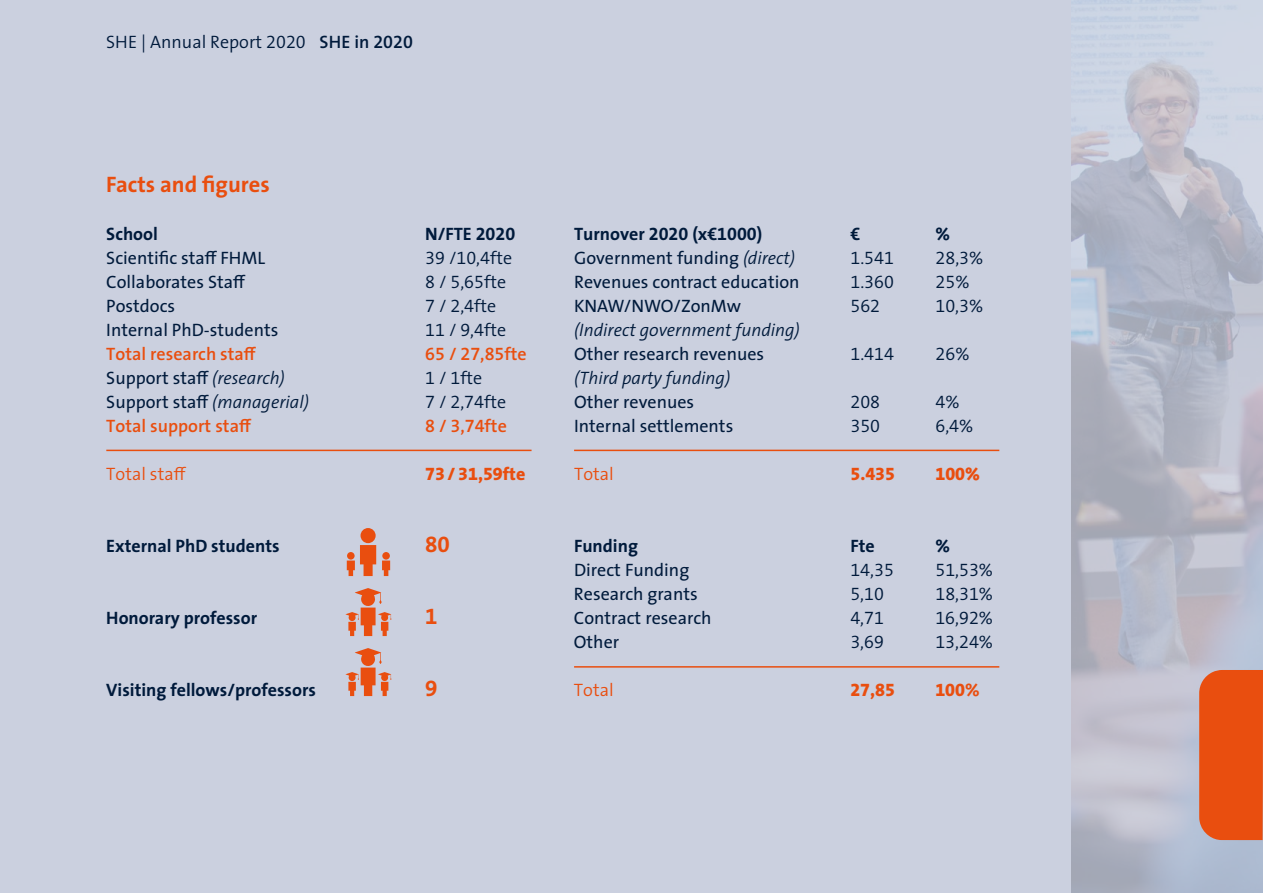
<style>
.page{position:relative;width:1263px;height:893px;background:#cbd0df}
.page>*{position:absolute;margin:0;border:0;box-sizing:border-box;transform-origin:0 0}
.t1{font:700 22.5px "The Sans";color:#e94e0f}
.t2{font:22.5px "The Sans Bold Expert";color:#e94e0f}
.t3{font:18px "The Sans";color:#001a3b}
.t4{font:18px "The Sans Semi Light Expert";color:#001a3b}
.t5{font:700 18px "The Sans";color:#001a3b}
.t6{font:italic 300 18px "The Sans";color:#001a3b}
.t7{font:600 18px "The Sans";color:#e94e0f}
.t8{font:18px "The Sans Extra Bold Expert";color:#e94e0f}
.t9{font:300 18px "The Sans";color:#001a3b}
.t10{font:18px "The Sans Semi Bold Expert";color:#e94e0f}
.t11{font:300 18px "The Sans";color:#e94e0f}
.t12{font:600 18px "The Sans";color:#001a3b}
.s1{font-family:"The Sans Semi Light Expert";font-weight:400}
.s2{font-family:"The Sans Semi Bold Expert";font-weight:400}
.s3{font-family:"The Sans Bold Expert";font-weight:400}
.s4{font-family:"The Sans";font-weight:300}
.s5{font-family:"The Sans";font-weight:600}
.s6{font-weight:300;font-style:italic}
.s7{font-family:"The Sans";font-weight:800}
.s8{font-family:"The Sans";font-weight:700}
</style>
<div class="page">
<img style="left:1071px;top:0;width:192px;height:893px">
<div style="left:1199px;top:670px;width:64px;height:170px;background:#e94e0f"></div>
<hr style="left:106px;top:450px;width:425px;height:1px;background:#e94e0f">
<hr style="left:574px;top:666px;width:425px;height:2px;background:#e94e0f">
<hr style="left:574px;top:450px;width:425px;height:1px;background:#e94e0f">
<svg style="left:345px;top:588px;width:46px;height:48px"></svg>
<svg style="left:347px;top:545px;width:29px;height:31px"></svg>
<div style="left:360px;top:528px;width:16px;height:15px;background:#e94e0f;border-radius:50%"></div>
<svg style="left:382px;top:561px;width:8px;height:15px"></svg>
<div style="left:382px;top:552px;width:8px;height:8px;background:#e94e0f;border-radius:50%"></div>
<svg style="left:345px;top:648px;width:46px;height:48px"></svg>
<p class="t9" style="left:106px;top:27px;width:201px">SHE | Annual Report <span class="s1">2020</span></p>
<p class="t12" style="left:320px;top:27px;width:95px">SHE in <span class="s2">2020</span></p>
<p class="t1" style="left:106px;top:166px;width:165px">Facts and figures</p>
<p class="t5" style="left:106px;top:219px;width:53px">School</p>
<p class="t5" style="left:425px;top:219px;width:91px">N/FTE <span class="s3">2020</span></p>
<p class="t3" style="left:106px;top:243px;width:160px">Scientific staff FHML</p>
<p class="t4" style="left:425px;top:243px;width:88px">39 <span class="s4">/</span>10,4<span class="s4">fte</span></p>
<p class="t3" style="left:106px;top:267px;width:141px">Collaborates Staff</p>
<p class="t4" style="left:425px;top:267px;width:82px">8 <span class="s4">/</span> 5,65<span class="s4">fte</span></p>
<p class="t3" style="left:106px;top:291px;width:70px">Postdocs</p>
<p class="t4" style="left:425px;top:291px;width:72px">7 <span class="s4">/</span> 2,4<span class="s4">fte</span></p>
<p class="t3" style="left:106px;top:315px;width:174px">Internal PhD-students</p>
<p class="t4" style="left:425px;top:315px;width:82px">11 <span class="s4">/</span> 9,4<span class="s4">fte</span></p>
<p class="t7" style="left:106px;top:339px;width:151px">Total research staff</p>
<p class="t10" style="left:425px;top:339px;width:103px">65 <span class="s5">/</span> 27,85<span class="s5">fte</span></p>
<p class="t3" style="left:106px;top:363px;width:180px">Support staff <span class="s6">(research)</span></p>
<p class="t9" style="left:425px;top:363px;width:59px"><span class="s1">1</span> / <span class="s1">1</span>fte</p>
<p class="t3" style="left:106px;top:387px;width:204px">Support staff <span class="s6">(managerial)</span></p>
<p class="t4" style="left:425px;top:387px;width:82px">7 <span class="s4">/</span> 2,74<span class="s4">fte</span></p>
<p class="t7" style="left:106px;top:411px;width:147px">Total support staff</p>
<p class="t10" style="left:425px;top:411px;width:83px">8 <span class="s5">/</span> 3,74<span class="s5">fte</span></p>
<p class="t11" style="left:106px;top:459px;width:81px">Total staff</p>
<p class="t8" style="left:425px;top:459px;width:102px">73 / 31,59<span class="s7">fte</span></p>
<p class="t5" style="left:106px;top:531px;width:175px">External PhD students</p>
<p class="t2" style="left:425px;top:526px;width:26px">80</p>
<p class="t5" style="left:106px;top:603px;width:152px">Honorary professor</p>
<p class="t2" style="left:425px;top:598px;width:14px">1</p>
<p class="t5" style="left:106px;top:675px;width:211px">Visiting fellows/professors</p>
<p class="t2" style="left:425px;top:670px;width:14px">9</p>
<p class="t5" style="left:574px;top:219px;width:190px">Turnover <span class="s3">2020</span> (x€<span class="s3">1000</span>)</p>
<p class="t5" style="left:850px;top:219px;width:11px">€</p>
<p class="t5" style="left:935px;top:219px;width:16px">%</p>
<p class="t3" style="left:574px;top:243px;width:223px">Government funding <span class="s6">(direct)</span></p>
<p class="t4" style="left:850px;top:243px;width:45px">1.541</p>
<p class="t4" style="left:935px;top:243px;width:49px">28,3<span class="s4">%</span></p>
<p class="t3" style="left:574px;top:267px;width:227px">Revenues contract education</p>
<p class="t4" style="left:850px;top:267px;width:45px">1.360</p>
<p class="t4" style="left:935px;top:267px;width:36px">25<span class="s4">%</span></p>
<p class="t3" style="left:574px;top:291px;width:169px">KNAW/NWO/ZonMw</p>
<p class="t4" style="left:850px;top:291px;width:31px">562</p>
<p class="t4" style="left:935px;top:291px;width:49px">10,3<span class="s4">%</span></p>
<p class="t6" style="left:574px;top:315px;width:227px">(Indirect government funding)</p>
<p class="t3" style="left:574px;top:339px;width:192px">Other research revenues</p>
<p class="t4" style="left:850px;top:339px;width:45px">1.414</p>
<p class="t4" style="left:935px;top:339px;width:36px">26<span class="s4">%</span></p>
<p class="t6" style="left:574px;top:363px;width:158px">(Third party funding)</p>
<p class="t3" style="left:574px;top:387px;width:122px">Other revenues</p>
<p class="t4" style="left:850px;top:387px;width:31px">208</p>
<p class="t4" style="left:935px;top:387px;width:26px">4<span class="s4">%</span></p>
<p class="t3" style="left:574px;top:411px;width:161px">Internal settlements</p>
<p class="t4" style="left:850px;top:411px;width:31px">350</p>
<p class="t4" style="left:935px;top:411px;width:39px">6,4<span class="s4">%</span></p>
<p class="t11" style="left:574px;top:459px;width:41px">Total</p>
<p class="t8" style="left:850px;top:459px;width:46px">5.435</p>
<p class="t8" style="left:935px;top:459px;width:46px">100<span class="s7">%</span></p>
<p class="t5" style="left:574px;top:531px;width:66px">Funding</p>
<p class="t5" style="left:850px;top:531px;width:26px">Fte</p>
<p class="t5" style="left:935px;top:531px;width:16px">%</p>
<p class="t3" style="left:574px;top:555px;width:117px">Direct Funding</p>
<p class="t4" style="left:850px;top:555px;width:45px">14,35</p>
<p class="t4" style="left:935px;top:555px;width:59px">51,53<span class="s4">%</span></p>
<p class="t3" style="left:574px;top:579px;width:125px">Research grants</p>
<p class="t4" style="left:850px;top:579px;width:35px">5,10</p>
<p class="t4" style="left:935px;top:579px;width:59px">18,31<span class="s4">%</span></p>
<p class="t3" style="left:574px;top:603px;width:139px">Contract research</p>
<p class="t4" style="left:850px;top:603px;width:35px">4,71</p>
<p class="t4" style="left:935px;top:603px;width:59px">16,92<span class="s4">%</span></p>
<p class="t3" style="left:574px;top:627px;width:47px">Other</p>
<p class="t4" style="left:850px;top:627px;width:35px">3,69</p>
<p class="t4" style="left:935px;top:627px;width:59px">13,24<span class="s4">%</span></p>
<p class="t11" style="left:574px;top:675px;width:41px">Total</p>
<p class="t8" style="left:850px;top:675px;width:46px">27,85</p>
<p class="t8" style="left:935px;top:675px;width:46px">100<span class="s8">%</span></p>
</div>
